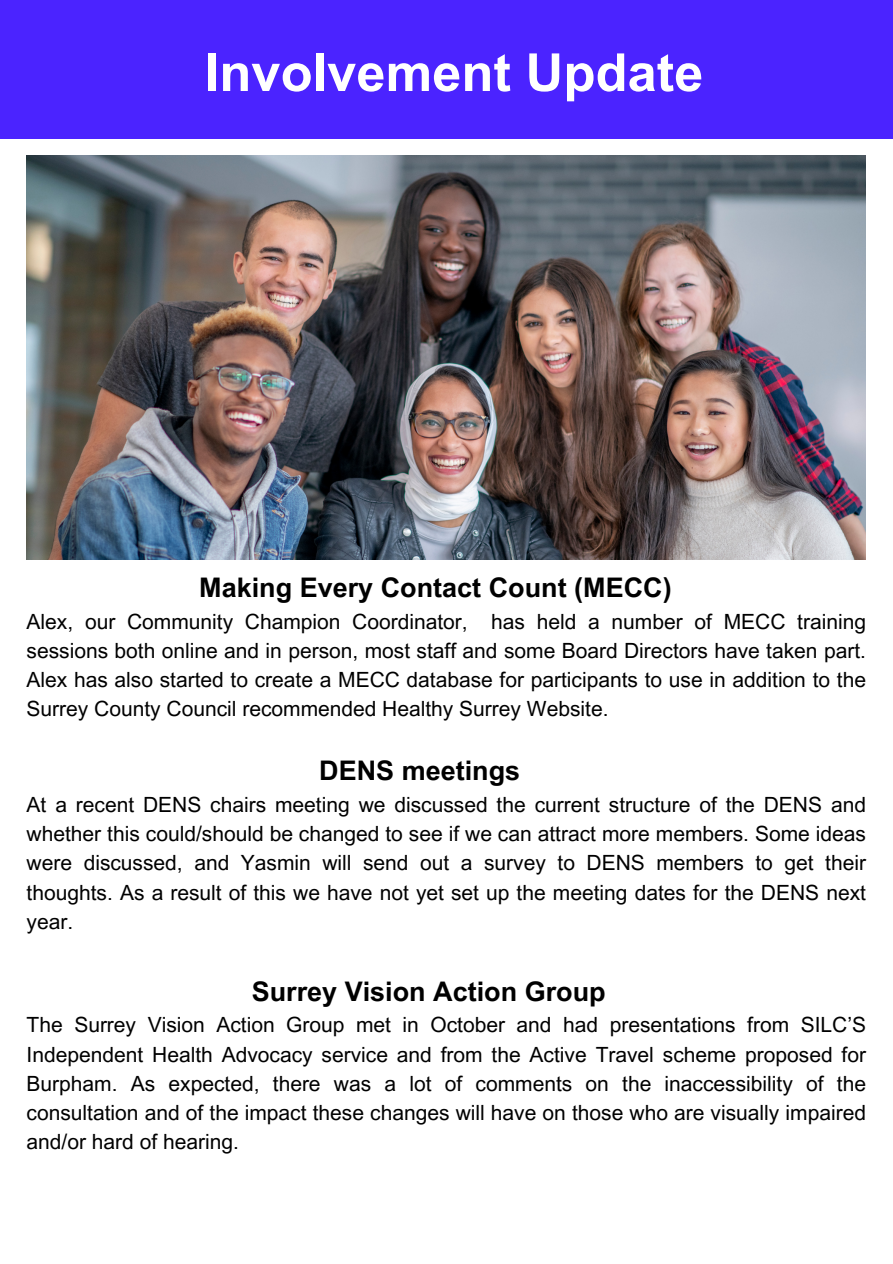
<style>
.page{position:relative;width:893px;height:1264px;background:#fff}
.page>*{position:absolute;margin:0;border:0;box-sizing:border-box;transform-origin:0 0}
.t1{font:700 52.5px "Arial MT Pro";color:#fff}
.t2{font:700 27px "Arial MT Pro";color:#000}
.t3{font:21px/29.2px "Arial MT Pro";color:#000;text-align:justify}
</style>
<div class="page">
<div style="left:0;top:0;width:892px;height:139px;background:#4b23ff"></div>
<img style="left:27px;top:156px;width:838px;height:403px">
<p class="t1" style="left:205px;top:53px;width:500px">Involvement Update</p>
<p class="t2" style="left:199px;top:577px;width:474px">Making Every Contact Count (MECC)</p>
<p class="t3" style="left:27px;top:609px;width:840px">Alex, our Community Champion Coordinator, has held a number of MECC training sessions both online and in person, most staff and some Board Directors have taken part.<br>Alex has also started to create a MECC database for participants to use in addition to the Surrey County Council recommended Healthy Surrey Website.</p>
<p class="t2" style="left:319px;top:760px;width:202px">DENS meetings</p>
<p class="t3" style="left:27px;top:792px;width:840px">At a recent DENS chairs meeting we discussed the current structure of the DENS and whether this could/should be changed to see if we can attract more members. Some ideas were discussed, and Yasmin will send out a survey to DENS members to get their thoughts. As a result of this we have not yet set up the meeting dates for the DENS next year.</p>
<p class="t2" style="left:252px;top:981px;width:355px">Surrey Vision Action Group</p>
<p class="t3" style="left:27px;top:1012px;width:840px">The Surrey Vision Action Group met in October and had presentations from SILC’S Independent Health Advocacy service and from the Active Travel scheme proposed for Burpham. As expected, there was a lot of comments on the inaccessibility of the consultation and of the impact these changes will have on those who are visually impaired and/or hard of hearing.</p>
</div>
